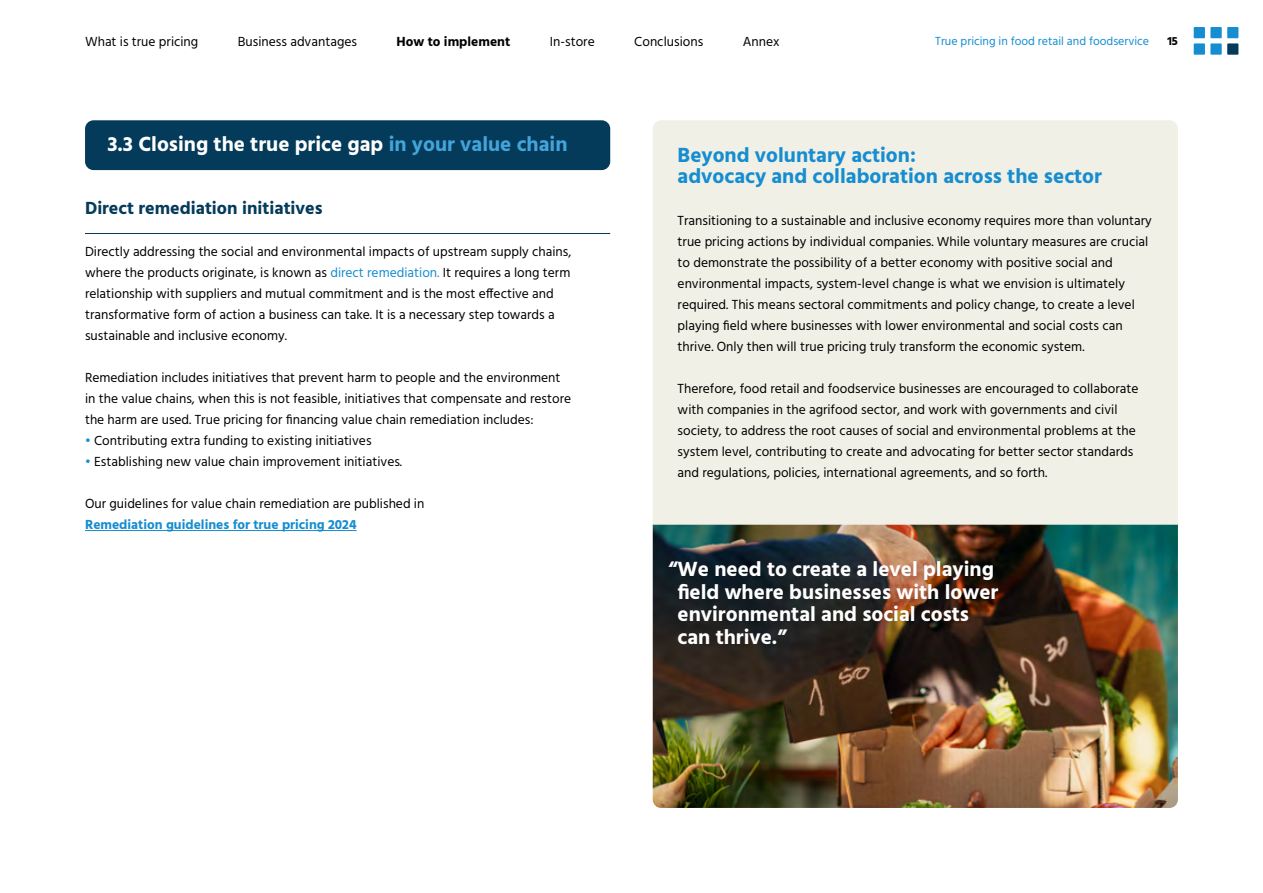
<style>
.page{position:relative;width:1263px;height:893px;background:#fff}
.page>*{position:absolute;margin:0;border:0;box-sizing:border-box;transform-origin:0 0}
.t1{font:700 21px/22.5px "Hind";color:#fff}
.t2{font:700 21px/21px "Hind";color:#158dd0}
.t3{font:700 18px "Hind";color:#043a5a}
.t4{font:13.5px/21px "Hind";color:#000}
.t5{font:700 13.5px "Hind";color:#158dd0}
.t6{font:700 13.5px "Hind";color:#000}
.t7{font:12px "Hind";color:#158dd0}
.t8{font:700 12px "Hind";color:#000}
.s1{color:#44a4da}
.s2{color:#158dd0}
.s3{font-weight:700;color:#158dd0}
</style>
<div class="page">
<div style="left:1194px;top:27px;width:11px;height:11px;background:#158dd0"></div>
<div style="left:1194px;top:43px;width:11px;height:12px;background:#158dd0"></div>
<div style="left:1210px;top:27px;width:12px;height:11px;background:#158dd0"></div>
<div style="left:1210px;top:43px;width:12px;height:12px;background:#158dd0"></div>
<div style="left:1227px;top:27px;width:11px;height:11px;background:#158dd0"></div>
<div style="left:1227px;top:43px;width:11px;height:12px;background:#043a5a"></div>
<img style="left:653px;top:524px;width:525px;height:284px">
<div style="left:653px;top:120px;width:525px;height:404px;background:#f0f0e6"></div>
<hr style="left:85px;top:530px;width:272px;height:1px;background:#158dd0">
<div style="left:85px;top:120px;width:525px;height:50px;background:#043a5a;border-radius:9px"></div>
<hr style="left:85px;top:233px;width:525px;height:1px;background:#043a5a">
<p class="t4" style="left:85px;top:32px;width:115px">What is true pricing</p>
<p class="t4" style="left:238px;top:32px;width:121px">Business advantages</p>
<p class="t6" style="left:397px;top:33px;width:115px">How to implement</p>
<p class="t4" style="left:550px;top:32px;width:46px">In-store</p>
<p class="t4" style="left:634px;top:32px;width:70px">Conclusions</p>
<p class="t4" style="left:743px;top:32px;width:38px">Annex</p>
<p class="t7" style="left:935px;top:33px;width:215px">True pricing in food retail and foodservice</p>
<p class="t8" style="left:1167px;top:34px;width:12px">15</p>
<h1 class="t1" style="left:107px;top:133px;width:462px">3.3 Closing the true price gap <span class="s1">in your value chain</span></h1>
<h2 class="t3" style="left:85px;top:197px;width:239px">Direct remediation initiatives</h2>
<p class="t4" style="left:85px;top:242px;width:488px">Directly addressing the social and environmental impacts of upstream supply chains, where the products originate, is known as <span class="s2">direct remediation.</span> It requires a long term relationship with suppliers and mutual commitment and is the most effective and transformative form of action a business can take. It is a necessary step towards a sustainable and inclusive economy.</p>
<p class="t4" style="left:85px;top:368px;width:488px">Remediation includes initiatives that prevent harm to people and the environment in the value chains, when this is not feasible, initiatives that compensate and restore the harm are used. True pricing for financing value chain remediation includes:</p>
<p class="t4" style="left:85px;top:431px;width:288px"><span class="s3">•</span> Contributing extra funding to existing initiatives</p>
<p class="t4" style="left:85px;top:452px;width:319px"><span class="s3">•</span> Establishing new value chain improvement initiatives.</p>
<p class="t4" style="left:85px;top:494px;width:341px">Our guidelines for value chain remediation are published in</p>
<p class="t5" style="left:85px;top:517px;width:273px">Remediation guidelines for true pricing 2024</p>
<h1 class="t2" style="left:678px;top:145px;width:426px">Beyond voluntary action:<br>advocacy and collaboration across the sector</h1>
<p class="t4" style="left:678px;top:211px;width:476px">Transitioning to a sustainable and inclusive economy requires more than voluntary true pricing actions by individual companies. While voluntary measures are crucial to demonstrate the possibility of a better economy with positive social and environmental impacts, system-level change is what we envision is ultimately required. This means sectoral commitments and policy change, to create a level playing field where businesses with lower environmental and social costs can thrive. Only then will true pricing truly transform the economic system.</p>
<p class="t4" style="left:678px;top:379px;width:462px">Therefore, food retail and foodservice businesses are encouraged to collaborate with companies in the agrifood sector, and work with governments and civil society, to address the root causes of social and environmental problems at the system level, contributing to create and advocating for better sector standards and regulations, policies, international agreements, and so forth.</p>
<h1 class="t1" style="left:677px;top:558px;width:322px;text-indent:-9px">“We need to create a level playing field where businesses with lower environmental and social costs can thrive.”</h1>
</div>
